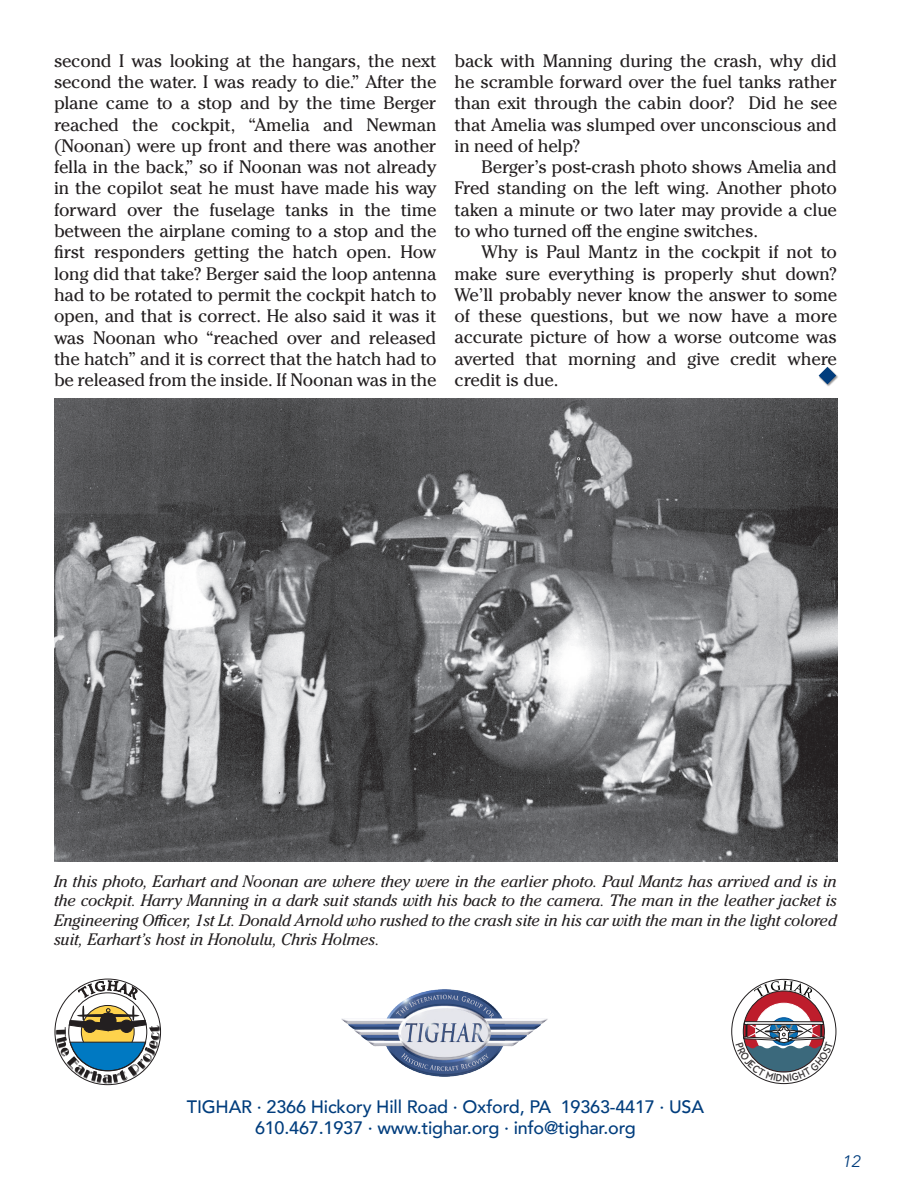
<style>
.page{position:relative;width:918px;height:1188px;background:#fff}
.page>*{position:absolute;margin:0;border:0;box-sizing:border-box;transform-origin:0 0}
.body{font:18px/21.3px "Cheltenham Pro";letter-spacing:-.01em;color:#231f20;text-align:justify}
.subhead4{font:500 18px "Avenir";letter-spacing:-.01em;color:#013d7d}
.t1{font:italic 16.5px/19.5px "Cheltenham Pro";letter-spacing:-.01em;color:#231f20;text-align:justify}
.t2{font:italic 16.5px "Avenir Next";color:#013d7d}
.s1{font-style:inherit}
</style>
<div class="page">
<img style="left:54px;top:398px;width:783px;height:464px">
<img style="left:90px;top:1025px;width:70px;height:58px">
<svg style="left:56px;top:978px;width:103px;height:104px"></svg>
<div style="left:819px;top:367px;width:20px;height:20px;background:#231f20;opacity:.5"></div>
<svg style="left:818px;top:366px;width:19px;height:19px"></svg>
<img style="left:341px;top:989px;width:207px;height:88px">
<svg style="left:732px;top:979px;width:104px;height:105px"></svg>
<div style="left:743px;top:991px;width:81px;height:81px;background:#be1d2c;border-radius:50%"></div>
<div style="left:756px;top:1003px;width:56px;height:57px;background:#fff;border-radius:50%"></div>
<div style="left:770px;top:1018px;width:28px;height:27px;background:#0972b6;border-radius:50%"></div>
<div style="left:770px;top:1018px;width:28px;height:27px;border:1px solid #01529b;border-radius:50%"></div>
<svg style="left:754px;top:981px;width:58px;height:18px"></svg>
<svg style="left:736px;top:1021px;width:97px;height:61px"></svg>
<p class="body" style="left:54px;top:50px;width:384px">second I was looking at the hangars, the next second the water. I was ready to die.” After the plane came to a stop and by the time Berger reached the cockpit, “Amelia and Newman (Noonan) were up front and there was another fella in the back,” so if Noonan was not already in the copilot seat he must have made his way forward over the fuselage tanks in the time between the airplane coming to a stop and the first responders getting the hatch open. How long did that take? Berger said the loop antenna had to be rotated to permit the cockpit hatch to open, and that is correct. He also said it was it was Noonan who “reached over and released the hatch” and it is correct that the hatch had to be released from the inside. If Noonan was in the</p>
<p class="body" style="left:454px;top:49px;width:384px">back with Manning during the crash, why did he scramble forward over the fuel tanks rather than exit through the cabin door? Did he see that Amelia was slumped over unconscious and in need of help?</p>
<p class="body" style="left:454px;top:156px;width:384px;text-indent:27px">Berger’s post-crash photo shows Amelia and Fred standing on the left wing. Another photo taken a minute or two later may provide a clue to who turned off the engine switches.</p>
<p class="body" style="left:454px;top:241px;width:384px;text-indent:27px">Why is Paul Mantz in the cockpit if not to make sure everything is properly shut down?<br>We’ll probably never know the answer to some of these questions, but we now have a more accurate picture of how a worse outcome was averted that morning and give credit where credit is due.</p>
<p class="t1" style="left:54px;top:871px;width:785px">In this photo, Earhart and Noonan are where they were in the earlier photo. Paul Mantz has arrived and is in the cockpit. Harry Manning in a dark suit stands with his back to the camera. The man in the leather jacket is Engineering Officer, 1st Lt. Donald Arnold who rushed to the crash site in his car with the man in the light colored suit, Earhart’s host in Honolulu, Chris Holmes.</p>
<p class="subhead4" style="left:187px;top:1092px;width:519px"><span class="s1">TI</span>GHAR · 2366 Hickory Hill Road · Oxford, PA 19363-4417 · USA</p>
<p class="subhead4" style="left:255px;top:1112px;width:382px">610.467.1937 · www.tighar.org · info@tighar.org</p>
<p class="t2" style="left:842px;top:1148px;width:20px">12</p>
</div>
